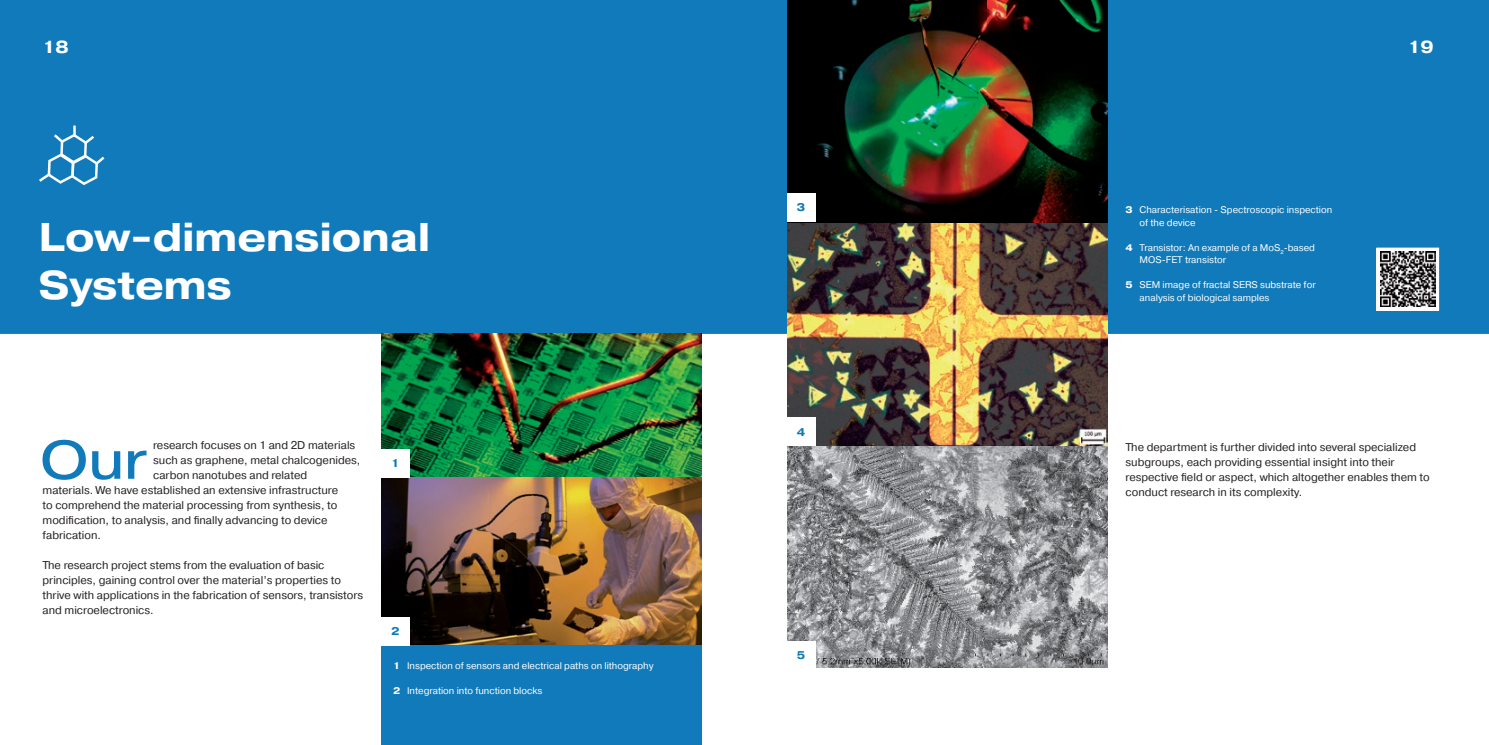
<style>
.page{position:relative;width:1489px;height:745px;background:#fff}
.page>*{position:absolute;margin:0;border:0;box-sizing:border-box;transform-origin:0 0}
.t1{font:54.12px "Pragmatica Ext";color:#107aba}
.t2{font:700 40px/48px "Pragmatica Ext";color:#fff}
.t3{font:700 17.5px "Pragmatica Ext";color:#fff}
.t4{font:11.25px/15px "Pragmatica";color:#231f20}
.t5{font:700 11.25px "Pragmatica Ext";color:#107aba}
.t6{font:9.62px/12.5px "Pragmatica";color:#fff}
.s1{font-family:"Pragmatica Ext";font-weight:700}
</style>
<div class="page">
<div style="left:0;top:0;width:1488px;height:334px;background:#107aba"></div>
<div style="left:381px;top:334px;width:321px;height:410px;background:#107aba"></div>
<svg style="left:1376px;top:247px;width:62px;height:63px"></svg>
<img style="left:1379px;top:251px;width:55px;height:55px">
<img style="left:787px;top:445px;width:320px;height:222px">
<img style="left:787px;top:222px;width:320px;height:223px">
<img style="left:787px;top:0;width:320px;height:222px">
<img style="left:381px;top:334px;width:321px;height:143px">
<img style="left:381px;top:477px;width:321px;height:167px">
<div style="left:381px;top:449px;width:28px;height:28px;background:#fff"></div>
<div style="left:381px;top:617px;width:28px;height:28px;background:#fff"></div>
<div style="left:787px;top:193px;width:28px;height:28px;background:#fff"></div>
<div style="left:787px;top:417px;width:28px;height:28px;background:#fff"></div>
<div style="left:787px;top:640px;width:28px;height:29px;background:#fff"></div>
<svg style="left:36px;top:125px;width:71px;height:61px;background:#328cc3"></svg>
<h3 class="t3" style="left:43px;top:35px;width:28px">18</h3>
<h3 class="t3" style="left:1407px;top:35px;width:28px">19</h3>
<h2 class="t2" style="left:39px;top:213px;width:392px">Low-dimensional<br>Systems</h2>
<h1 class="t1" style="left:40px;top:426px;width:109px">Our</h1>
<p class="t4" style="left:153px;top:437px;width:204px">research focuses on 1 and 2D materials</p>
<p class="t4" style="left:153px;top:452px;width:209px">such as graphene, metal chalcogenides,</p>
<p class="t4" style="left:153px;top:467px;width:155px">carbon nanotubes and related</p>
<p class="t4" style="left:43px;top:482px;width:297px">materials. We have established an extensive infrastructure</p>
<p class="t4" style="left:43px;top:497px;width:296px">to comprehend the material processing from synthesis, to</p>
<p class="t4" style="left:43px;top:512px;width:286px">modification, to analysis, and finally advancing to device</p>
<p class="t4" style="left:43px;top:527px;width:60px">fabrication.</p>
<p class="t4" style="left:43px;top:557px;width:322px">The research project stems from the evaluation of basic principles, gaining control over the material’s properties to thrive with applications in the fabrication of sensors, transistors and microelectronics.</p>
<p class="t5" style="left:391px;top:456px;width:10px">1</p>
<p class="t5" style="left:391px;top:623px;width:10px">2</p>
<p class="t6" style="left:393px;top:659px;width:262px"><span class="s1">1</span> Inspection of sensors and electrical paths on lithography</p>
<p class="t6" style="left:393px;top:684px;width:151px"><span class="s1">2</span> Integration into function blocks</p>
<p class="t5" style="left:797px;top:200px;width:10px">3</p>
<p class="t5" style="left:797px;top:424px;width:10px">4</p>
<p class="t5" style="left:797px;top:647px;width:10px">5</p>
<p class="t6" style="left:1139px;top:203px;width:194px;text-indent:-14px"><span class="s1">3</span> Characterisation - Spectroscopic inspection of the device</p>
<p class="t6" style="left:1139px;top:241px;width:177px;text-indent:-14px"><span class="s1">4</span> Transistor: An example of a MoS<sub>2</sub>-based<br>MOS-FET transistor</p>
<p class="t6" style="left:1139px;top:278px;width:178px;text-indent:-14px"><span class="s1">5</span> SEM image of fractal SERS substrate for analysis of biological samples</p>
<p class="t4" style="left:1125px;top:439px;width:305px">The department is further divided into several specialized subgroups, each providing essential insight into their respective field or aspect, which altogether enables them to conduct research in its complexity.</p>
</div>
